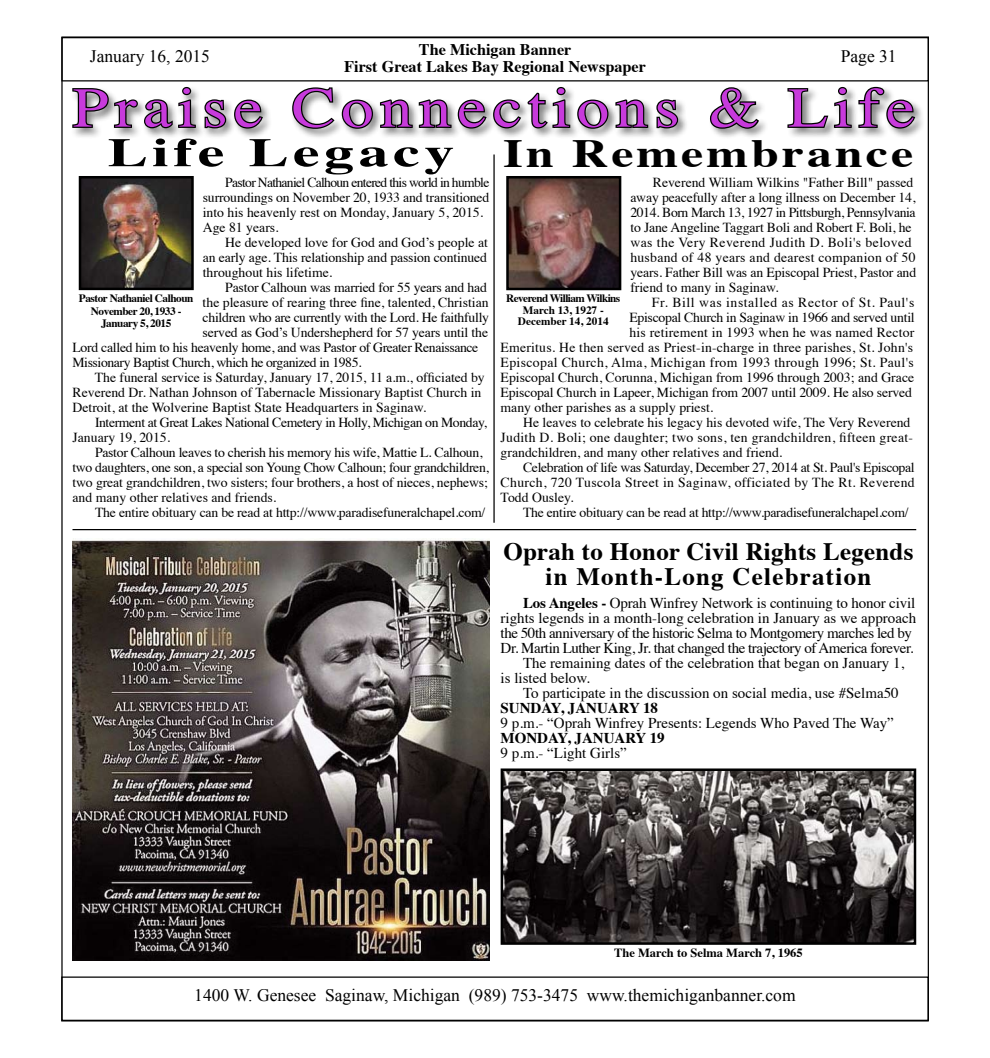
<style>
.page{position:relative;width:990px;height:1058px;background:#fff}
.page>*{position:absolute;margin:0;border:0;box-sizing:border-box;transform-origin:0 0}
.t1{font:56.38px "Times";letter-spacing:.1em;color:#c73adb;scale:1.15 1}
.t2{font:700 40px "Times";letter-spacing:.06em;color:#000;scale:1.25 1}
.t3{font:700 40px "Times";letter-spacing:.06em;color:#000;scale:1.5 1}
.t4{font:700 25px/25px "Times";letter-spacing:.01em;color:#000;text-align:center}
.t5{font:17.5px "Times New Roman";color:#000}
.t6{font:700 16.25px/16.2px "Times";color:#000;text-align:center}
.t7{font:15px "Times";color:#000}
.t8{font:15px "Times";letter-spacing:-.03em;color:#000}
.t9{font:700 15px "Times";color:#000}
.t10{font:13.75px/15px "Times";letter-spacing:-.01em;color:#000}
.t11{font:13.75px "Times";letter-spacing:.025em;color:#000}
.t12{font:13.75px "Times";letter-spacing:-.03em;color:#000}
.t13{font:13.75px "Times";letter-spacing:.015em;color:#000}
.t14{font:13.75px "Times";letter-spacing:.02em;color:#000}
.t15{font:13.75px "Times";letter-spacing:.04em;color:#000}
.t16{font:700 12.5px "Times";color:#000}
.t17{font:700 11.25px/12.5px "Times";letter-spacing:-.04em;color:#000;text-align:center}
.s1{font-weight:700}
</style>
<div class="page">
<div style="left:61px;top:36px;width:868px;height:45px;border:1px solid #000"></div>
<div style="left:61px;top:976px;width:868px;height:45px;border:1px solid #000"></div>
<div style="left:70px;top:85px;width:855px;height:55px;background:#000;opacity:.5"></div>
<svg style="left:71px;top:85px;width:126px;height:45px"></svg>
<svg style="left:203px;top:98px;width:62px;height:32px"></svg>
<svg style="left:291px;top:85px;width:358px;height:45px"></svg>
<svg style="left:655px;top:98px;width:24px;height:32px"></svg>
<svg style="left:709px;top:86px;width:51px;height:44px"></svg>
<svg style="left:786px;top:85px;width:131px;height:45px"></svg>
<hr style="left:72px;top:529px;width:844px;height:1px;background:#000">
<hr style="left:493px;top:154px;width:2px;height:368px;background:#000">
<img style="left:82px;top:179px;width:109px;height:108px">
<div style="left:79px;top:176px;width:115px;height:114px;border:2px solid #000"></div>
<img style="left:509px;top:179px;width:109px;height:108px">
<div style="left:506px;top:176px;width:115px;height:114px;border:2px solid #000"></div>
<img style="left:72px;top:538px;width:417px;height:422px">
<img style="left:504px;top:771px;width:409px;height:170px">
<div style="left:501px;top:768px;width:415px;height:176px;border:2px solid #000"></div>
<p class="t6" style="left:344px;top:40px;width:303px">The Michigan Banner<br>First Great Lakes Bay Regional Newspaper</p>
<p class="t5" style="left:90px;top:44px;width:122px">January 16, 2015</p>
<h1 class="t1" style="left:72px;top:55px;width:734px">Praise Connections &amp; Life</h1>
<h2 class="t3" style="left:108px;top:114px;width:233px">Life Legacy</h2>
<p class="t10" style="left:203px;top:174px;width:288px;text-indent:22px">Pastor Nathaniel Calhoun entered this world in humble surroundings on November 20, 1933 and transitioned into his heavenly rest on Monday, January 5, 2015.<br>Age 81 years.</p>
<p class="t10" style="left:203px;top:234px;width:287px;text-align:justify;text-indent:22px">He developed love for God and God’s people at an early age. This relationship and passion continued throughout his lifetime.</p>
<p class="t10" style="left:225px;top:279px;width:263px">Pastor Calhoun was married for 55 years and had</p>
<p class="t10" style="left:203px;top:294px;width:288px">the pleasure of rearing three fine, talented, Christian</p>
<p class="t10" style="left:203px;top:309px;width:288px">children who are currently with the Lord. He faithfully</p>
<p class="t10" style="left:203px;top:324px;width:287px">served as God’s Undershepherd for 57 years until the</p>
<p class="t10" style="left:73px;top:339px;width:407px">Lord called him to his heavenly home, and was Pastor of Greater Renaissance</p>
<p class="t12" style="left:73px;top:349px;width:291px">Missionary Baptist Church, which he organized in 1985.</p>
<p class="t10" style="left:95px;top:369px;width:391px">The funeral service is Saturday, January 17, 2015, 11 a.m., officiated by</p>
<p class="t10" style="left:73px;top:384px;width:410px">Reverend Dr. Nathan Johnson of Tabernacle Missionary Baptist Church in</p>
<p class="t10" style="left:73px;top:399px;width:355px">Detroit, at the Wolverine Baptist State Headquarters in Saginaw.</p>
<p class="t12" style="left:95px;top:409px;width:394px">Interment at Great Lakes National Cemetery in Holly, Michigan on Monday,</p>
<p class="t10" style="left:73px;top:429px;width:99px">January 19, 2015.</p>
<p class="t10" style="left:95px;top:444px;width:389px">Pastor Calhoun leaves to cherish his memory his wife, Mattie L. Calhoun,</p>
<p class="t10" style="left:73px;top:459px;width:418px">two daughters, one son, a special son Young Chow Calhoun; four grandchildren,</p>
<p class="t10" style="left:73px;top:474px;width:417px">two great grandchildren, two sisters; four brothers, a host of nieces, nephews;</p>
<p class="t10" style="left:73px;top:489px;width:205px">and many other relatives and friends.</p>
<p class="t10" style="left:95px;top:504px;width:392px">The entire obituary can be read at http://www.paradisefuneralchapel.com/</p>
<p class="t5" style="left:841px;top:44px;width:57px">Page 31</p>
<h2 class="t2" style="left:504px;top:116px;width:329px">In Remembrance</h2>
<p class="t10" style="left:630px;top:174px;width:287px;text-indent:22px">Reverend William Wilkins "Father Bill" passed away peacefully after a long illness on December 14, 2014. Born March 13, 1927 in Pittsburgh, Pennsylvania to Jane Angeline Taggart Boli and Robert F. Boli, he was the Very Reverend Judith D. Boli's beloved husband of 48 years and dearest companion of 50 years. Father Bill was an Episcopal Priest, Pastor and friend to many in Saginaw.</p>
<p class="t15" style="left:652px;top:289px;width:264px">Fr. Bill was installed as Rector of St. Paul's</p>
<p class="t10" style="left:629px;top:309px;width:287px">Episcopal Church in Saginaw in 1966 and served until</p>
<p class="t13" style="left:629px;top:319px;width:287px">his retirement in 1993 when he was named Rector</p>
<p class="t13" style="left:501px;top:334px;width:414px">Emeritus. He then served as Priest-in-charge in three parishes, St. John's</p>
<p class="t11" style="left:501px;top:349px;width:415px">Episcopal Church, Alma, Michigan from 1993 through 1996; St. Paul's</p>
<p class="t10" style="left:501px;top:369px;width:415px">Episcopal Church, Corunna, Michigan from 1996 through 2003; and Grace</p>
<p class="t10" style="left:501px;top:384px;width:413px">Episcopal Church in Lapeer, Michigan from 2007 until 2009. He also served</p>
<p class="t10" style="left:501px;top:399px;width:214px">many other parishes as a supply priest.</p>
<p class="t10" style="left:523px;top:414px;width:389px">He leaves to celebrate his legacy his devoted wife, The Very Reverend</p>
<p class="t14" style="left:501px;top:424px;width:414px">Judith D. Boli; one daughter; two sons, ten grandchildren, fifteen great-</p>
<p class="t10" style="left:501px;top:444px;width:283px">grandchildren, and many other relatives and friend.</p>
<p class="t10" style="left:523px;top:459px;width:393px">Celebration of life was Saturday, December 27, 2014 at St. Paul's Episcopal</p>
<p class="t11" style="left:501px;top:469px;width:416px">Church, 720 Tuscola Street in Saginaw, officiated by The Rt. Reverend</p>
<p class="t10" style="left:501px;top:489px;width:74px">Todd Ousley.</p>
<p class="t10" style="left:523px;top:504px;width:387px">The entire obituary can be read at http://www.paradisefuneralchapel.com/</p>
<p class="t17" style="left:79px;top:291px;width:116px">Pastor Nathaniel Calhoun<br>November 20, 1933 -<br>January 5, 2015</p>
<p class="t17" style="left:506px;top:292px;width:116px;line-height:11.2px">Reverend William Wilkins<br>March 13, 1927 -<br>December 14, 2014</p>
<h3 class="t4" style="left:503px;top:536px;width:412px">Oprah to Honor Civil Rights Legends in Month-Long Celebration</h3>
<p class="t7" style="left:523px;top:588px;width:394px"><span class="s1">Los Angeles -</span> Oprah Winfrey Network is continuing to honor civil</p>
<p class="t7" style="left:501px;top:603px;width:417px">rights legends in a month-long celebration in January as we approach</p>
<p class="t8" style="left:501px;top:618px;width:413px">the 50th anniversary of the historic Selma to Montgomery marches led by</p>
<p class="t8" style="left:501px;top:633px;width:414px">Dr. Martin Luther King, Jr. that changed the trajectory of America forever.</p>
<p class="t7" style="left:523px;top:648px;width:383px">The remaining dates of the celebration that began on January 1,</p>
<p class="t7" style="left:501px;top:663px;width:91px">is listed below.</p>
<p class="t7" style="left:523px;top:678px;width:377px">To participate in the discussion on social media, use #Selma50</p>
<p class="t9" style="left:501px;top:693px;width:159px">SUNDAY, JANUARY 18</p>
<p class="t7" style="left:501px;top:708px;width:395px">9 p.m.- “Oprah Winfrey Presents: Legends Who Paved The Way”</p>
<p class="t9" style="left:501px;top:723px;width:166px">MONDAY, JANUARY 19</p>
<p class="t7" style="left:501px;top:738px;width:128px">9 p.m.- “Light Girls”</p>
<p class="t16" style="left:614px;top:941px;width:190px">The March to Selma March 7, 1965</p>
<p class="t5" style="left:194px;top:983px;width:603px">1400 W. Genesee Saginaw, Michigan (989) 753-3475 www.themichiganbanner.com</p>
</div>
